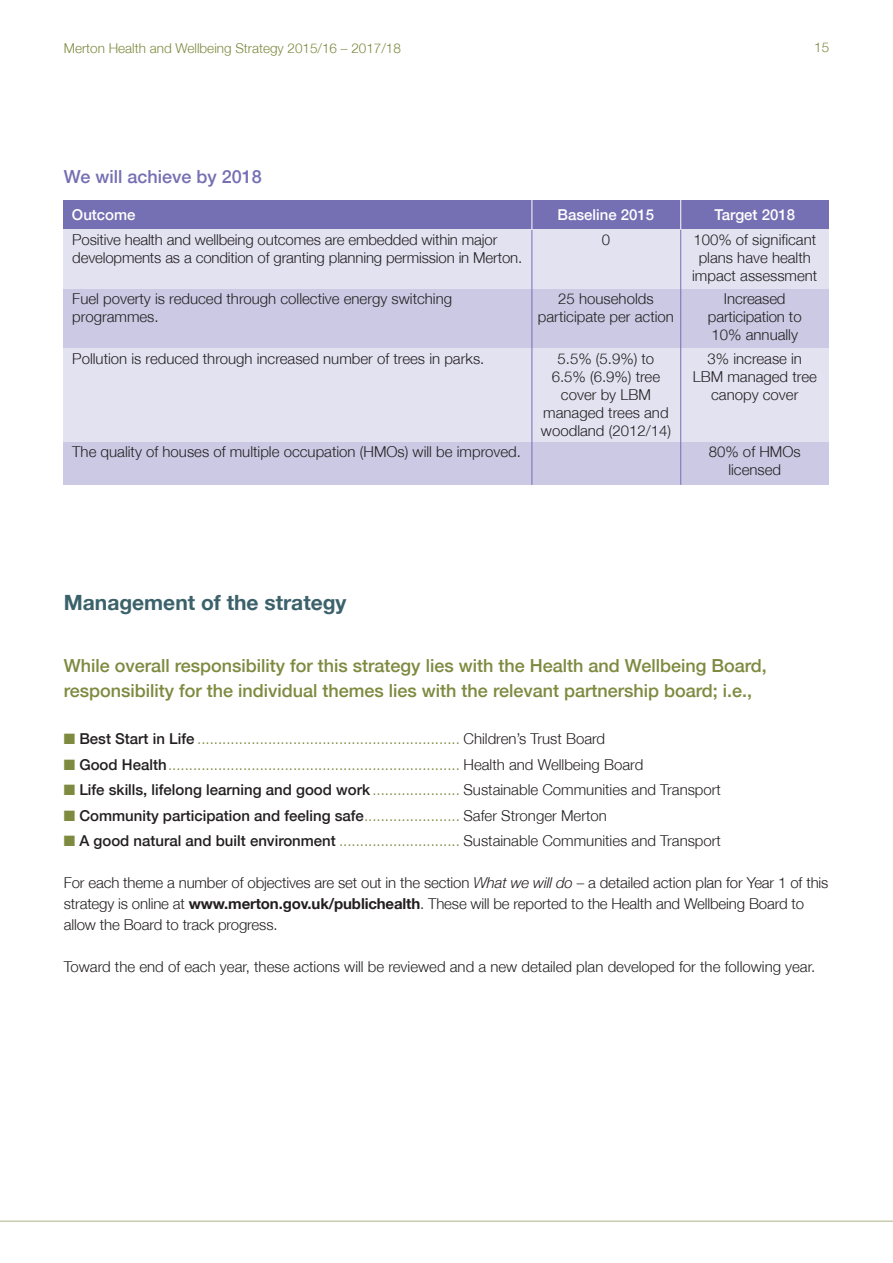
<style>
.page{position:relative;width:893px;height:1263px;background:#fff}
.page>*{position:absolute;margin:0;border:0;box-sizing:border-box;transform-origin:0 0}
.t1{font:700 21px "Helvetica 75";color:#3b616a}
.t2{font:500 18px/25.5px "Helvetica 65";color:#7d8a3f}
.t3{font:500 18px "Helvetica 65";color:#756fb3}
.t4{font:300 15px/18px "Helvetica 45";color:#231f20;text-align:center}
.t5{font:300 15px "Helvetica 45";color:#7d8a3f}
.t6{font:500 15px "Helvetica 65";color:#231f20}
.t7{font:500 15px "Helvetica 65";color:#fff}
.t8{font:300 13.5px "Helvetica 45";color:#7d8a3f}
.s1{font-family:"Helvetica 65";font-weight:500;color:#231f20}
.s2{color:#231f20}
.s3{color:#7d8a3f}
.s4{font-family:"Helvetica 45";font-weight:300;color:#7d8a3f}
.s5{font-family:"Helvetica 45";font-weight:300}
.s6{font-family:"Helvetica 65";font-weight:500}
.s7{font-family:"Helvetica 46";font-style:italic}
.s8{font-family:"Helvetica 75";font-weight:700}
</style>
<div class="page">
<svg style="left:0;top:1221px;width:893px;height:1px"></svg>
<div style="left:64px;top:200px;width:765px;height:30px;background:#756fb3"></div>
<div style="left:64px;top:230px;width:765px;height:59px;background:#e3e2f1"></div>
<div style="left:64px;top:289px;width:765px;height:60px;background:#cbc9e4"></div>
<div style="left:64px;top:349px;width:765px;height:93px;background:#e3e2f1"></div>
<div style="left:64px;top:442px;width:765px;height:43px;background:#cbc9e4"></div>
<hr style="left:531px;top:230px;width:1px;height:255px;background:#756fb3">
<hr style="left:531px;top:200px;width:1px;height:30px;background:#fff">
<hr style="left:680px;top:200px;width:1px;height:30px;background:#fff">
<hr style="left:680px;top:230px;width:1px;height:255px;background:#756fb3">
<p class="t8" style="left:64px;top:40px;width:339px">Merton Health and Wellbeing Strategy 2015/16 – 2017/18</p>
<p class="t8" style="left:814px;top:39px;width:17px">15</p>
<p class="t3" style="left:64px;top:166px;width:200px">We will achieve by 2018</p>
<p class="t7" style="left:72px;top:206px;width:65px">Outcome</p>
<p class="t7" style="left:558px;top:206px;width:98px">Baseline 2015</p>
<p class="t7" style="left:714px;top:206px;width:82px">Target 2018</p>
<p class="t4" style="left:72px;top:230px;width:451px;text-align:left">Positive health and wellbeing outcomes are embedded within major developments as a condition of granting planning permission in Merton.</p>
<p class="t4" style="left:602px;top:230px;width:10px">0</p>
<p class="t4" style="left:692px;top:230px;width:127px">100% of significant plans have health impact assessment</p>
<p class="t4" style="left:72px;top:289px;width:381px;text-align:left">Fuel poverty is reduced through collective energy switching programmes.</p>
<p class="t4" style="left:538px;top:289px;width:138px">25 households participate per action</p>
<p class="t4" style="left:708px;top:289px;width:95px">Increased participation to<br>10% annually</p>
<p class="t4" style="left:72px;top:349px;width:414px">Pollution is reduced through increased number of trees in parks.</p>
<p class="t4" style="left:541px;top:349px;width:132px">5.5% (5.9%) to<br>6.5% (6.9%) tree cover by LBM managed trees and woodland (2012/14)</p>
<p class="t4" style="left:693px;top:349px;width:126px">3% increase in<br>LBM managed tree canopy cover</p>
<p class="t4" style="left:72px;top:443px;width:450px">The quality of houses of multiple occupation (HMOs) will be improved.</p>
<p class="t4" style="left:709px;top:443px;width:93px">80% of HMOs licensed</p>
<p class="t1" style="left:64px;top:590px;width:284px">Management of the strategy</p>
<p class="t2" style="left:64px;top:653px;width:704px">While overall responsibility for this strategy lies with the Health and Wellbeing Board, responsibility for the individual themes lies with the relevant partnership board; i.e.,</p>
<p class="t5" style="left:64px;top:729px;width:543px">■ <span class="s1">Best Start in Life</span> ............................................................... <span class="s2">Children’s Trust Board</span></p>
<p class="t5" style="left:64px;top:755px;width:581px">■ <span class="s1">Good Health</span>...................................................................... <span class="s2">Health and Wellbeing Board</span></p>
<p class="t6" style="left:64px;top:781px;width:659px"><span class="s3">■</span> Life skills, lifelong learning and good work <span class="s4">.....................</span> <span class="s5">Sustainable Communities and Transport</span></p>
<p class="t6" style="left:64px;top:806px;width:545px"><span class="s3">■</span> Community participation and feeling safe<span class="s4">.......................</span> <span class="s5">Safer Stronger Merton</span></p>
<p class="t4" style="left:64px;top:831px;width:659px"><span class="s3">■</span> <span class="s6">A good natural and built environment</span> <span class="s3">.............................</span> Sustainable Communities and Transport</p>
<p class="t4" style="left:64px;top:872px;width:766px;line-height:21px;text-align:left">For each theme a number of objectives are set out in the section <span class="s7">What we will do</span> – a detailed action plan for Year 1 of this strategy is online at <span class="s8">www.merton.gov.uk/publichealth</span>. These will be reported to the Health and Wellbeing Board to allow the Board to track progress.</p>
<p class="t4" style="left:64px;top:957px;width:753px">Toward the end of each year, these actions will be reviewed and a new detailed plan developed for the following year.</p>
</div>
